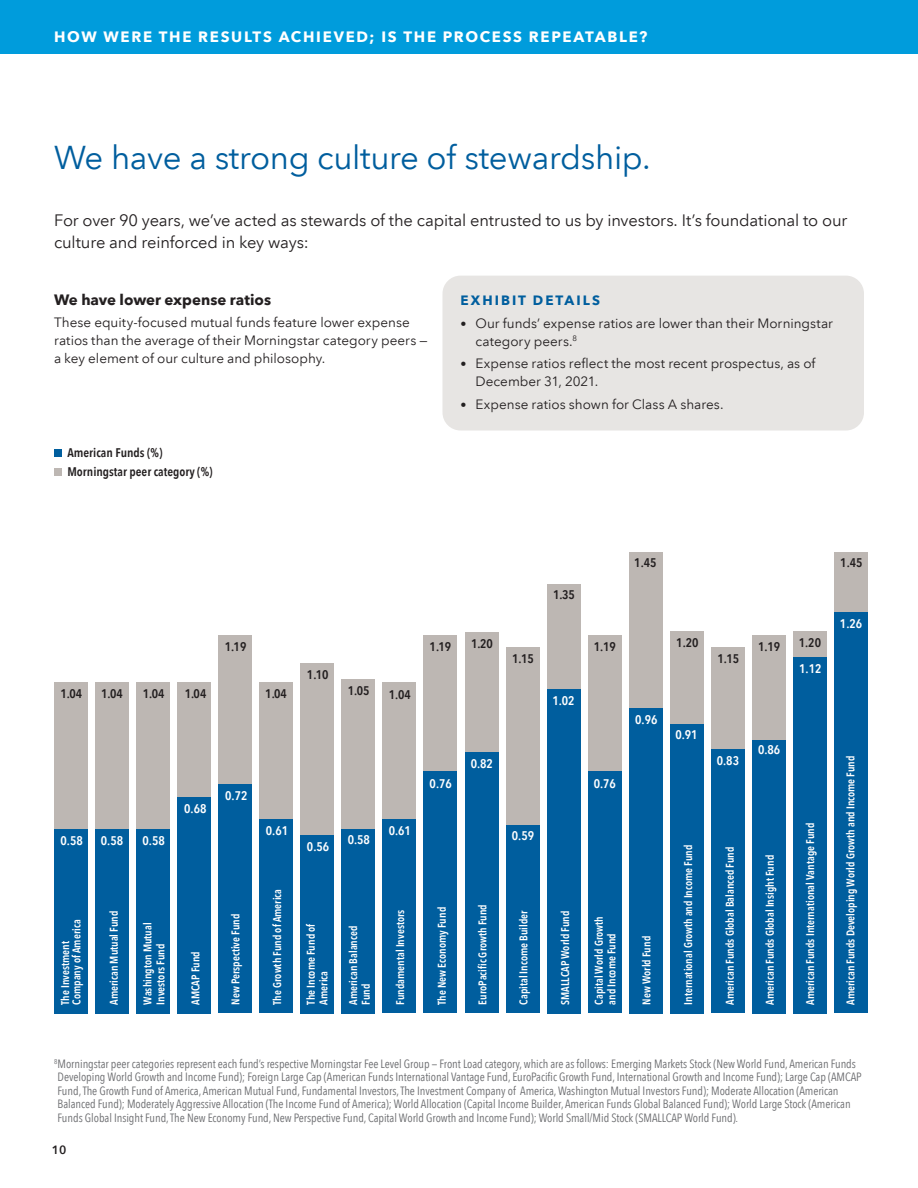
<style>
.page{position:relative;width:918px;height:1188px;background:#fff}
.page>*{position:absolute;margin:0;border:0;box-sizing:border-box;transform-origin:0 0}
.t1{font:33px "Avenir Next LT Com";letter-spacing:-.01em;color:#005e9e}
.t2{font:16.5px/22.5px "Avenir Next LT Com";letter-spacing:-.01em;color:#231f20}
.t3{font:700 15px "Avenir Next LT Com";letter-spacing:.11em;color:#fff}
.t4{font:700 15px "Avenir Next LT Com";color:#231f20}
.t5{font:13.5px/18px "Avenir Next LT Com";color:#231f20}
.t6{font:700 13.5px "Avenir Next LT Com";letter-spacing:.15em;color:#005e9e}
.t7{font:600 condensed 12.45px/18.8px "Avenir Next LT Com";color:#231f20}
.t8{font:600 condensed 12.45px "Avenir Next LT Com";color:#fff}
.t9{font:condensed 12px/13.5px "Avenir Next LT Com";letter-spacing:-.005em;color:#6c6d70}
.t10{font:600 12px "Avenir Next LT Com";color:#231f20}
.t11{font:600 condensed 11.25px/12.8px "Avenir Next LT Com";color:#fff}
.t12{font:condensed 7.05px "Avenir Next LT Com";color:#6c6d70}
.s1{font-size:12px}
</style>
<div class="page">
<div style="left:0;top:0;width:918px;height:54px;background:#009cdc"></div>
<div style="left:54px;top:683px;width:34px;height:146px;background:#bdb7b3"></div>
<div style="left:95px;top:683px;width:34px;height:146px;background:#bdb7b3"></div>
<div style="left:136px;top:683px;width:34px;height:146px;background:#bdb7b3"></div>
<div style="left:177px;top:683px;width:34px;height:114px;background:#bdb7b3"></div>
<div style="left:218px;top:635px;width:34px;height:149px;background:#bdb7b3"></div>
<div style="left:259px;top:683px;width:34px;height:136px;background:#bdb7b3"></div>
<div style="left:300px;top:664px;width:34px;height:171px;background:#bdb7b3"></div>
<div style="left:341px;top:679px;width:34px;height:150px;background:#bdb7b3"></div>
<div style="left:383px;top:683px;width:33px;height:136px;background:#bdb7b3"></div>
<div style="left:424px;top:635px;width:33px;height:137px;background:#bdb7b3"></div>
<div style="left:465px;top:632px;width:33px;height:121px;background:#bdb7b3"></div>
<div style="left:506px;top:648px;width:34px;height:178px;background:#bdb7b3"></div>
<div style="left:547px;top:584px;width:34px;height:105px;background:#bdb7b3"></div>
<div style="left:588px;top:635px;width:34px;height:137px;background:#bdb7b3"></div>
<div style="left:629px;top:552px;width:34px;height:156px;background:#bdb7b3"></div>
<div style="left:670px;top:632px;width:34px;height:92px;background:#bdb7b3"></div>
<div style="left:711px;top:648px;width:34px;height:101px;background:#bdb7b3"></div>
<div style="left:752px;top:635px;width:34px;height:105px;background:#bdb7b3"></div>
<div style="left:793px;top:632px;width:34px;height:25px;background:#bdb7b3"></div>
<div style="left:834px;top:552px;width:34px;height:61px;background:#bdb7b3"></div>
<div style="left:54px;top:829px;width:34px;height:184px;background:#005e9e"></div>
<div style="left:95px;top:829px;width:34px;height:184px;background:#005e9e"></div>
<div style="left:136px;top:829px;width:34px;height:184px;background:#005e9e"></div>
<div style="left:177px;top:797px;width:34px;height:216px;background:#005e9e"></div>
<div style="left:218px;top:784px;width:34px;height:229px;background:#005e9e"></div>
<div style="left:259px;top:819px;width:34px;height:194px;background:#005e9e"></div>
<div style="left:300px;top:835px;width:34px;height:178px;background:#005e9e"></div>
<div style="left:341px;top:829px;width:34px;height:184px;background:#005e9e"></div>
<div style="left:383px;top:819px;width:33px;height:194px;background:#005e9e"></div>
<div style="left:424px;top:772px;width:33px;height:241px;background:#005e9e"></div>
<div style="left:465px;top:753px;width:33px;height:260px;background:#005e9e"></div>
<div style="left:506px;top:826px;width:34px;height:187px;background:#005e9e"></div>
<div style="left:547px;top:689px;width:34px;height:324px;background:#005e9e"></div>
<div style="left:588px;top:772px;width:34px;height:241px;background:#005e9e"></div>
<div style="left:629px;top:708px;width:34px;height:305px;background:#005e9e"></div>
<div style="left:670px;top:724px;width:34px;height:289px;background:#005e9e"></div>
<div style="left:711px;top:749px;width:34px;height:264px;background:#005e9e"></div>
<div style="left:752px;top:740px;width:34px;height:273px;background:#005e9e"></div>
<div style="left:793px;top:657px;width:34px;height:356px;background:#005e9e"></div>
<div style="left:834px;top:613px;width:34px;height:400px;background:#005e9e"></div>
<div style="left:54px;top:449px;width:8px;height:8px;background:#005e9e"></div>
<div style="left:54px;top:468px;width:8px;height:7px;background:#bdb7b3"></div>
<div style="left:442px;top:276px;width:422px;height:154px;background:#e7e5e3;border-radius:18px"></div>
<p class="t3" style="left:54px;top:28px;width:595px">HOW WERE THE RESULTS ACHIEVED; IS THE PROCESS REPEATABLE?</p>
<h1 class="t1" style="left:54px;top:138px;width:598px">We have a strong culture of stewardship.</h1>
<h2 class="t2" style="left:54px;top:209px;width:795px">For over 90 years, we’ve acted as stewards of the capital entrusted to us by investors. It’s foundational to our culture and reinforced in key ways:</h2>
<p class="t4" style="left:54px;top:291px;width:219px">We have lower expense ratios</p>
<p class="t5" style="left:54px;top:314px;width:375px">These equity-focused mutual funds feature lower expense ratios than the average of their Morningstar category peers — a key element of our culture and philosophy.</p>
<p class="t7" style="left:67px;top:443px;width:147px">American Funds (%)<br>Morningstar peer category (%)</p>
<p class="t6" style="left:460px;top:292px;width:141px">EXHIBIT DETAILS</p>
<p class="t5" style="left:476px;top:314px;width:359px;text-indent:-15px"><span class="s1">•</span> Our funds’ expense ratios are lower than their Morningstar category peers.<sup>8</sup></p>
<p class="t5" style="left:476px;top:355px;width:342px;text-indent:-15px"><span class="s1">•</span> Expense ratios reflect the most recent prospectus, as of<br>December 31, 2021.</p>
<p class="t5" style="left:460px;top:395px;width:265px"><span class="s1">•</span> Expense ratios shown for Class A shares.</p>
<p class="t7" style="left:553px;top:585px;width:23px">1.35</p>
<p class="t7" style="left:634px;top:553px;width:24px">1.45</p>
<p class="t7" style="left:840px;top:553px;width:24px">1.45</p>
<p class="t8" style="left:840px;top:616px;width:24px">1.26</p>
<p class="t7" style="left:61px;top:684px;width:23px">1.04</p>
<p class="t7" style="left:101px;top:684px;width:23px">1.04</p>
<p class="t7" style="left:143px;top:684px;width:23px">1.04</p>
<p class="t7" style="left:185px;top:684px;width:23px">1.04</p>
<p class="t7" style="left:225px;top:637px;width:23px">1.19</p>
<p class="t7" style="left:307px;top:665px;width:23px">1.10</p>
<p class="t7" style="left:265px;top:684px;width:23px">1.04</p>
<p class="t7" style="left:348px;top:682px;width:23px">1.05</p>
<p class="t7" style="left:389px;top:685px;width:24px">1.04</p>
<p class="t7" style="left:430px;top:637px;width:23px">1.19</p>
<p class="t7" style="left:471px;top:634px;width:23px">1.20</p>
<p class="t7" style="left:512px;top:649px;width:23px">1.15</p>
<p class="t8" style="left:552px;top:693px;width:24px">1.02</p>
<p class="t7" style="left:594px;top:637px;width:24px">1.19</p>
<p class="t8" style="left:471px;top:756px;width:24px">0.82</p>
<p class="t8" style="left:430px;top:776px;width:24px">0.76</p>
<p class="t8" style="left:594px;top:776px;width:24px">0.76</p>
<p class="t8" style="left:225px;top:788px;width:24px">0.72</p>
<p class="t8" style="left:184px;top:801px;width:24px">0.68</p>
<p class="t8" style="left:61px;top:833px;width:24px">0.58</p>
<p class="t8" style="left:101px;top:833px;width:24px">0.58</p>
<p class="t8" style="left:143px;top:833px;width:24px">0.58</p>
<p class="t8" style="left:266px;top:823px;width:24px">0.61</p>
<p class="t8" style="left:307px;top:839px;width:24px">0.56</p>
<p class="t8" style="left:348px;top:832px;width:24px">0.58</p>
<p class="t8" style="left:389px;top:823px;width:24px">0.61</p>
<p class="t8" style="left:512px;top:828px;width:24px">0.59</p>
<p class="t11" style="left:60px;top:1005px;width:86px;line-height:11.2px;rotate:-90deg">The Investment<br>Company of America</p>
<p class="t11" style="left:108px;top:1005px;width:96px;rotate:-90deg">American Mutual Fund</p>
<p class="t11" style="left:141px;top:1005px;width:84px;rotate:-90deg">Washington Mutual<br>Investors Fund</p>
<p class="t11" style="left:189px;top:1005px;width:55px;rotate:-90deg">AMCAP Fund</p>
<p class="t11" style="left:229px;top:1005px;width:92px;rotate:-90deg">New Perspective Fund</p>
<p class="t11" style="left:271px;top:1005px;width:117px;rotate:-90deg">The Growth Fund of America</p>
<p class="t11" style="left:304px;top:1005px;width:82px;rotate:-90deg">The Income Fund of<br>America</p>
<p class="t11" style="left:347px;top:1005px;width:80px;rotate:-90deg">American Balanced<br>Fund</p>
<p class="t11" style="left:394px;top:1005px;width:96px;rotate:-90deg">Fundamental Investors</p>
<p class="t11" style="left:436px;top:1005px;width:99px;rotate:-90deg">The New Economy Fund</p>
<p class="t11" style="left:476px;top:1005px;width:102px;rotate:-90deg">EuroPacific Growth Fund</p>
<p class="t11" style="left:517px;top:1005px;width:96px;rotate:-90deg">Capital Income Builder</p>
<p class="t11" style="left:559px;top:1005px;width:96px;rotate:-90deg">SMALLCAP World Fund</p>
<p class="t11" style="left:592px;top:1005px;width:90px;rotate:-90deg">Capital World Growth and Income Fund</p>
<p class="t7" style="left:676px;top:633px;width:24px">1.20</p>
<p class="t7" style="left:717px;top:649px;width:23px">1.15</p>
<p class="t8" style="left:635px;top:712px;width:24px">0.96</p>
<p class="t8" style="left:675px;top:727px;width:24px">0.91</p>
<p class="t8" style="left:717px;top:753px;width:24px">0.83</p>
<p class="t7" style="left:758px;top:637px;width:24px">1.19</p>
<p class="t7" style="left:799px;top:634px;width:24px">1.20</p>
<p class="t8" style="left:799px;top:661px;width:24px">1.12</p>
<p class="t8" style="left:758px;top:742px;width:24px">0.86</p>
<p class="t11" style="left:640px;top:1005px;width:70px;rotate:-90deg">New World Fund</p>
<p class="t11" style="left:682px;top:1005px;width:161px;rotate:-90deg">International Growth and Income Fund</p>
<p class="t11" style="left:723px;top:1005px;width:160px;rotate:-90deg">American Funds Global Balanced Fund</p>
<p class="t11" style="left:764px;top:1005px;width:151px;rotate:-90deg">American Funds Global Insight Fund</p>
<p class="t11" style="left:804px;top:1005px;width:183px;rotate:-90deg">American Funds International Vantage Fund</p>
<p class="t11" style="left:844px;top:1005px;width:251px;rotate:-90deg">American Funds Developing World Growth and Income Fund</p>
<p class="t9" style="left:58px;top:1057px;width:806px">Morningstar peer categories represent each fund’s respective Morningstar Fee Level Group — Front Load category, which are as follows: Emerging Markets Stock (New World Fund, American Funds Developing World Growth and Income Fund); Foreign Large Cap (American Funds International Vantage Fund, EuroPacific Growth Fund, International Growth and Income Fund); Large Cap (AMCAP Fund, The Growth Fund of America, American Mutual Fund, Fundamental Investors, The Investment Company of America, Washington Mutual Investors Fund); Moderate Allocation (American Balanced Fund); Moderately Aggressive Allocation (The Income Fund of America); World Allocation (Capital Income Builder, American Funds Global Balanced Fund); World Large Stock (American Funds Global Insight Fund, The New Economy Fund, New Perspective Fund, Capital World Growth and Income Fund); World Small/Mid Stock (SMALLCAP World Fund).</p>
<p class="t12" style="left:54px;top:1057px;width:5px">8</p>
<p class="t10" style="left:52px;top:1142px;width:16px">10</p>
</div>
